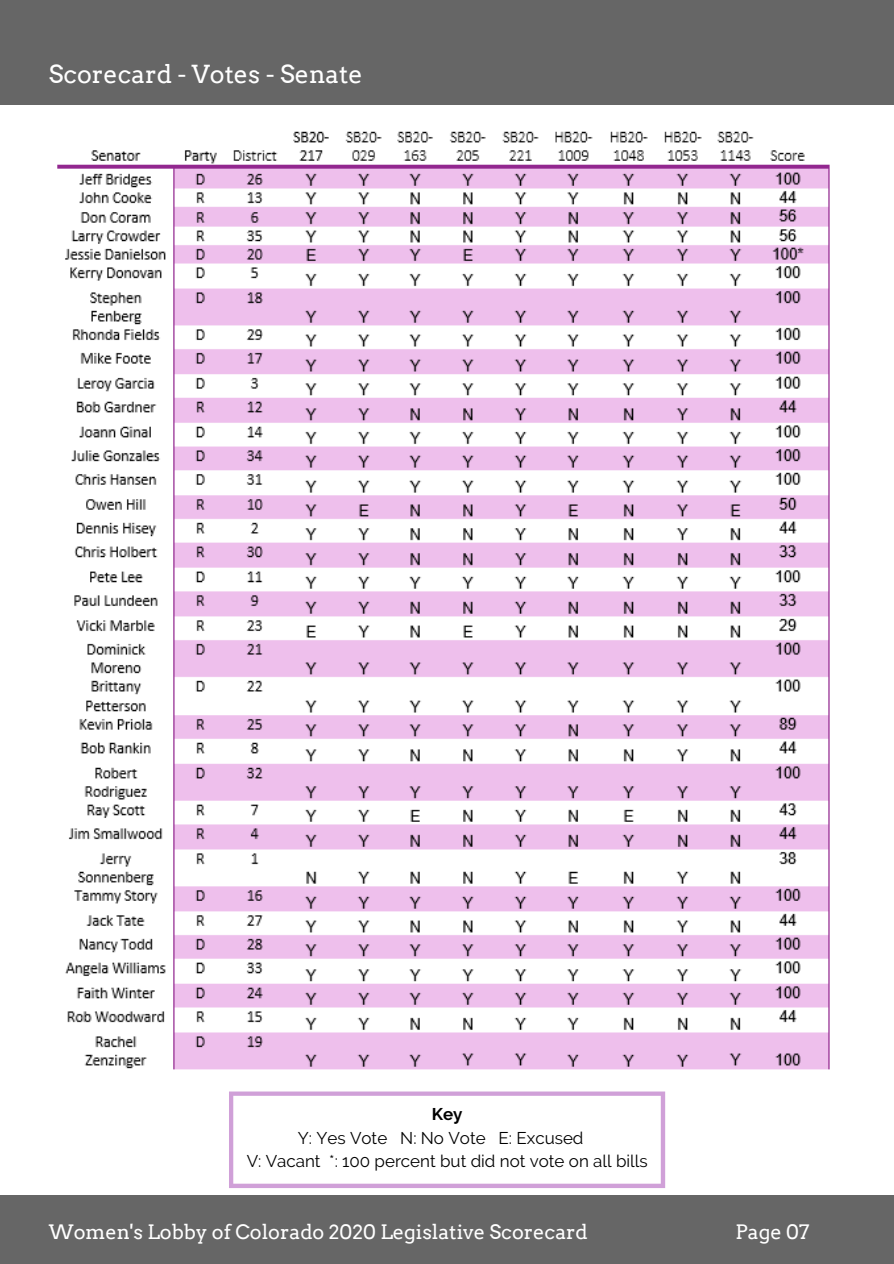
<style>
.page{position:relative;width:894px;height:1264px;background:#fff}
.page>*{position:absolute;margin:0;border:0;box-sizing:border-box;transform-origin:0 0}
.t1{font:24.9px "Arvo";color:#fff}
.t2{font:19.8px "Arvo";color:#fff}
.t3{font:16.95px/23.5px "Raleway";color:#000}
.t4{font:700 16.95px "Raleway";color:#000}
</style>
<div class="page">
<div style="left:0;top:0;width:893px;height:104px;background:#666"></div>
<div style="left:0;top:1195px;width:893px;height:68px;background:#666"></div>
<svg style="left:229px;top:1091px;width:436px;height:96px"></svg>
<img style="left:57px;top:131px;width:773px;height:939px">
<h1 class="t1" style="left:49px;top:59px;width:315px">Scorecard - Votes - Senate</h1>
<p class="t4" style="left:431px;top:1104px;width:32px">Key</p>
<p class="t3" style="left:246px;top:1125px;width:402px;text-indent:51px">Y: Yes Vote N: No Vote E: Excused<br>V: Vacant *: 100 percent but did not vote on all bills</p>
<p class="t2" style="left:49px;top:1219px;width:540px">Women's Lobby of Colorado 2020 Legislative Scorecard</p>
<p class="t2" style="left:735px;top:1219px;width:75px">Page 07</p>
</div>
